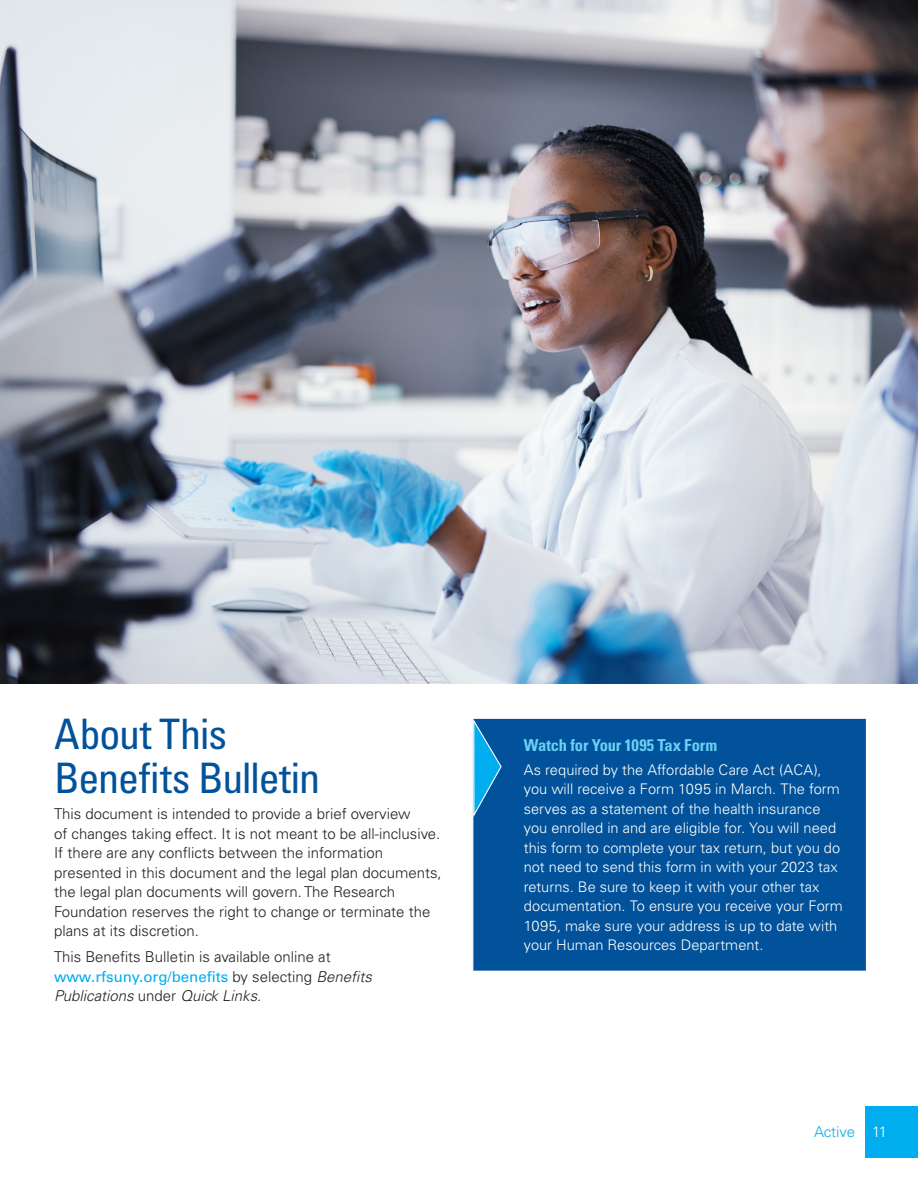
<style>
.page{position:relative;width:918px;height:1188px;background:#fff}
.page>*{position:absolute;margin:0;border:0;box-sizing:border-box;transform-origin:0 0}
.RFS_Header_1{font:condensed 42px/43.5px "Univers LT Pro";letter-spacing:-.025em;color:#01529a}
.t1{font:700 condensed 16.5px "Univers LT Pro";letter-spacing:-.01em;color:#6bcff6}
.RFS_Body{font:300 15px/19.5px "Univers LT Pro 45";color:#231f20}
.t2{font:300 15px "Univers LT Pro 45";letter-spacing:-.01em;color:#00aeef}
.t3{font:300 14.7px/19.5px "Univers LT Pro 45";color:#fff}
.s1{font-family:"Univers LT Pro 55 Roman";font-weight:400;color:#00aeef}
.s2{font-style:italic}
.s3{color:#fff}
</style>
<div class="page">
<img style="left:0;top:0;width:918px;height:684px">
<div style="left:473px;top:719px;width:393px;height:252px;background:#01529a"></div>
<svg style="left:472px;top:718px;width:30px;height:99px;background:#1e8ac7"></svg>
<div style="left:865px;top:1106px;width:53px;height:52px;background:#00aeef"></div>
<p class="RFS_Header_1" style="left:54px;top:712px;width:268px">About This<br>Benefits Bulletin</p>
<p class="RFS_Body" style="left:54px;top:804px;width:389px">This document is intended to provide a brief overview<br>of changes taking effect. It is not meant to be all-inclusive.<br>If there are any conflicts between the information presented in this document and the legal plan documents, the legal plan documents will govern. The Research Foundation reserves the right to change or terminate the plans at its discretion.</p>
<p class="RFS_Body" style="left:54px;top:947px;width:320px">This Benefits Bulletin is available online at <span class="s1">www.rfsuny.org/benefits</span> by selecting <span class="s2">Benefits<br>Publications</span> under <span class="s2">Quick Links</span>.</p>
<p class="t1" style="left:524px;top:735px;width:195px">Watch for Your 1095 Tax Form</p>
<p class="t3" style="left:524px;top:760px;width:321px">As required by the Affordable Care Act (ACA), you will receive a Form 1095 in March. The form serves as a statement of the health insurance you enrolled in and are eligible for. You will need this form to complete your tax return, but you do not need to send this form in with your 2023 tax returns. Be sure to keep it with your other tax documentation. To ensure you receive your Form 1095, make sure your address is up to date with your Human Resources Department.</p>
<p class="t2" style="left:814px;top:1122px;width:74px">Active <span class="s3">11</span></p>
</div>
